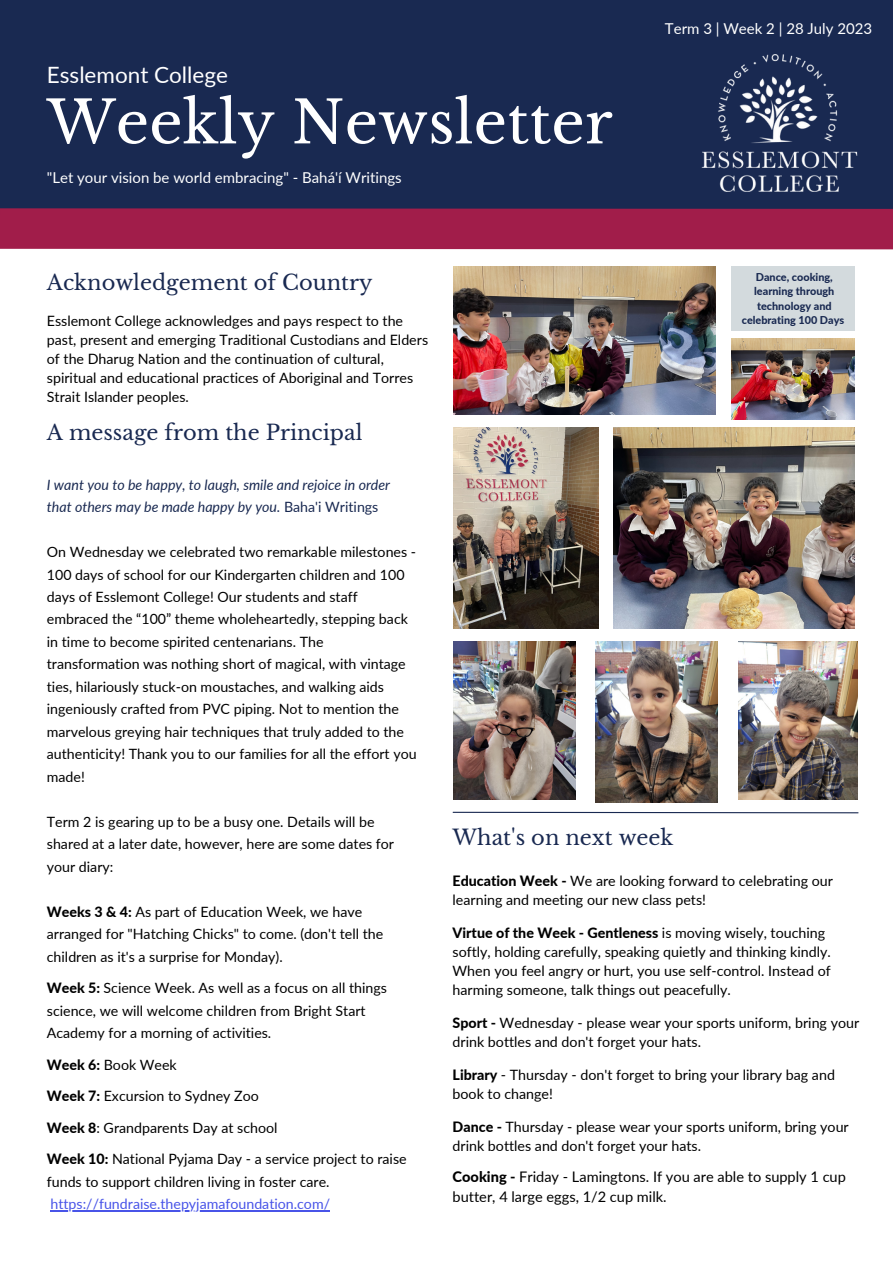
<style>
.page{position:relative;width:893px;height:1264px;background:#fff}
.page>*{position:absolute;margin:0;border:0;box-sizing:border-box;transform-origin:0 0}
.t1{font:58.5px "Libre Baskerville";color:#fff}
.t2{font:22.5px "Lato";color:#fff}
.t3{font:21px "Libre Baskerville";color:#192951}
.t4{font:20.85px "Libre Baskerville";color:#192951}
.t5{font:15px "Lato";color:#fff}
.t6{font:14.55px/20px "Lato";color:#000}
.t7{font:14.25px/22.5px "Lato";color:#000}
.t8{font:italic 14.25px/22.5px "Lato";color:#192951}
.t9{font:800 10.8px/14.4px "Lato";color:#192951}
.s1{font-style:normal}
.s2{font-weight:800}
.s3{color:#4854e8}
</style>
<div class="page">
<div style="left:0;top:0;width:892px;height:226px;background:#192951"></div>
<svg style="left:452px;top:811px;width:407px;height:3px"></svg>
<img style="left:701px;top:54px;width:157px;height:134px">
<svg style="left:0;top:188px;width:892px;height:82px"></svg>
<div style="left:731px;top:266px;width:123px;height:64px;background:#d3dadd"></div>
<img style="left:453px;top:266px;width:262px;height:148px">
<img style="left:613px;top:427px;width:241px;height:202px">
<img style="left:453px;top:641px;width:122px;height:158px">
<img style="left:595px;top:641px;width:122px;height:161px">
<img style="left:738px;top:641px;width:119px;height:158px">
<img style="left:731px;top:338px;width:123px;height:81px">
<img style="left:453px;top:427px;width:145px;height:202px">
<hr style="left:50px;top:1210px;width:280px;height:1px;background:#4854e8">
<p class="t2" style="left:47px;top:61px;width:183px">Esslemont College</p>
<p class="t1" style="left:47px;top:87px;width:567px">Weekly Newsletter</p>
<p class="t5" style="left:47px;top:168px;width:356px">"Let your vision be world embracing" - Bahá'í Writings</p>
<p class="t3" style="left:47px;top:269px;width:327px">Acknowledgement of Country</p>
<p class="t5" style="left:665px;top:19px;width:209px">Term 3 | Week 2 | 28 July 2023</p>
<p class="t9" style="left:754px;top:269px;width:82px">Dance, cooking, learning through technology and</p>
<p class="t7" style="left:47px;top:309px;width:358px">Esslemont College acknowledges and pays respect to the</p>
<p class="t9" style="left:741px;top:313px;width:104px">celebrating 100 Days</p>
<p class="t7" style="left:47px;top:330px;width:383px;line-height:19px">past, present and emerging Traditional Custodians and Elders of the Dharug Nation and the continuation of cultural, spiritual and educational practices of Aboriginal and Torres Strait Islander peoples.</p>
<p class="t4" style="left:47px;top:420px;width:317px">A message from the Principal</p>
<p class="t8" style="left:47px;top:473px;width:345px">I want you to be happy, to laugh, smile and rejoice in order that others may be made happy by you. <span class="s1">Baha'i Writings</span></p>
<p class="t7" style="left:47px;top:540px;width:371px">On Wednesday we celebrated two remarkable milestones - 100 days of school for our Kindergarten children and 100 days of Esslemont College! Our students and staff embraced the “100” theme wholeheartedly, stepping back in time to become spirited centenarians. The transformation was nothing short of magical, with vintage ties, hilariously stuck-on moustaches, and walking aids ingeniously crafted from PVC piping. Not to mention the marvelous greying hair techniques that truly added to the authenticity! Thank you to our families for all the effort you made!</p>
<p class="t7" style="left:47px;top:810px;width:349px">Term 2 is gearing up to be a busy one. Details will be shared at a later date, however, here are some dates for your diary:</p>
<p class="t7" style="left:47px;top:900px;width:338px"><span class="s2">Weeks 3 &amp; 4:</span> As part of Education Week, we have arranged for "Hatching Chicks" to come. (don't tell the children as it's a surprise for Monday).</p>
<p class="t7" style="left:47px;top:976px;width:341px"><span class="s2">Week 5:</span> Science Week. As well as a focus on all things science, we will welcome children from Bright Start<br>Academy for a morning of activities.</p>
<p class="t7" style="left:47px;top:1053px;width:131px"><span class="s2">Week 6:</span> Book Week</p>
<p class="t7" style="left:47px;top:1084px;width:213px"><span class="s2">Week 7:</span> Excursion to Sydney Zoo</p>
<p class="t7" style="left:47px;top:1115px;width:232px"><span class="s2">Week 8</span>: Grandparents Day at school</p>
<p class="t7" style="left:47px;top:1147px;width:361px"><span class="s2">Week 10:</span> National Pyjama Day - a service project to raise funds to support children living in foster care. <span class="s3">https://fundraise.thepyjamafoundation.com/</span></p>
<p class="t3" style="left:452px;top:824px;width:222px">What's on next week</p>
<p class="t7" style="left:452px;top:870px;width:382px;line-height:19px"><span class="s2">Education Week -</span> We are looking forward to celebrating our learning and meeting our new class pets!</p>
<p class="t7" style="left:452px;top:922px;width:380px;line-height:19px"><span class="s2">Virtue of the Week - Gentleness</span> is moving wisely, touching softly, holding carefully, speaking quietly and thinking kindly.<br>When you feel angry or hurt, you use self-control. Instead of harming someone, talk things out peacefully.</p>
<p class="t7" style="left:452px;top:1012px;width:408px;line-height:19px"><span class="s2">Sport -</span> Wednesday - please wear your sports uniform, bring your drink bottles and don't forget your hats.</p>
<p class="t7" style="left:452px;top:1064px;width:384px;line-height:19px"><span class="s2">Library</span> - Thursday - don't forget to bring your library bag and book to change!</p>
<p class="t7" style="left:452px;top:1116px;width:397px;line-height:19px"><span class="s2">Dance -</span> Thursday - please wear your sports uniform, bring your drink bottles and don't forget your hats.</p>
<p class="t6" style="left:452px;top:1165px;width:395px"><span class="s2">Cooking -</span> Friday - Lamingtons. If you are able to supply 1 cup butter, 4 large eggs, 1/2 cup milk.</p>
</div>
